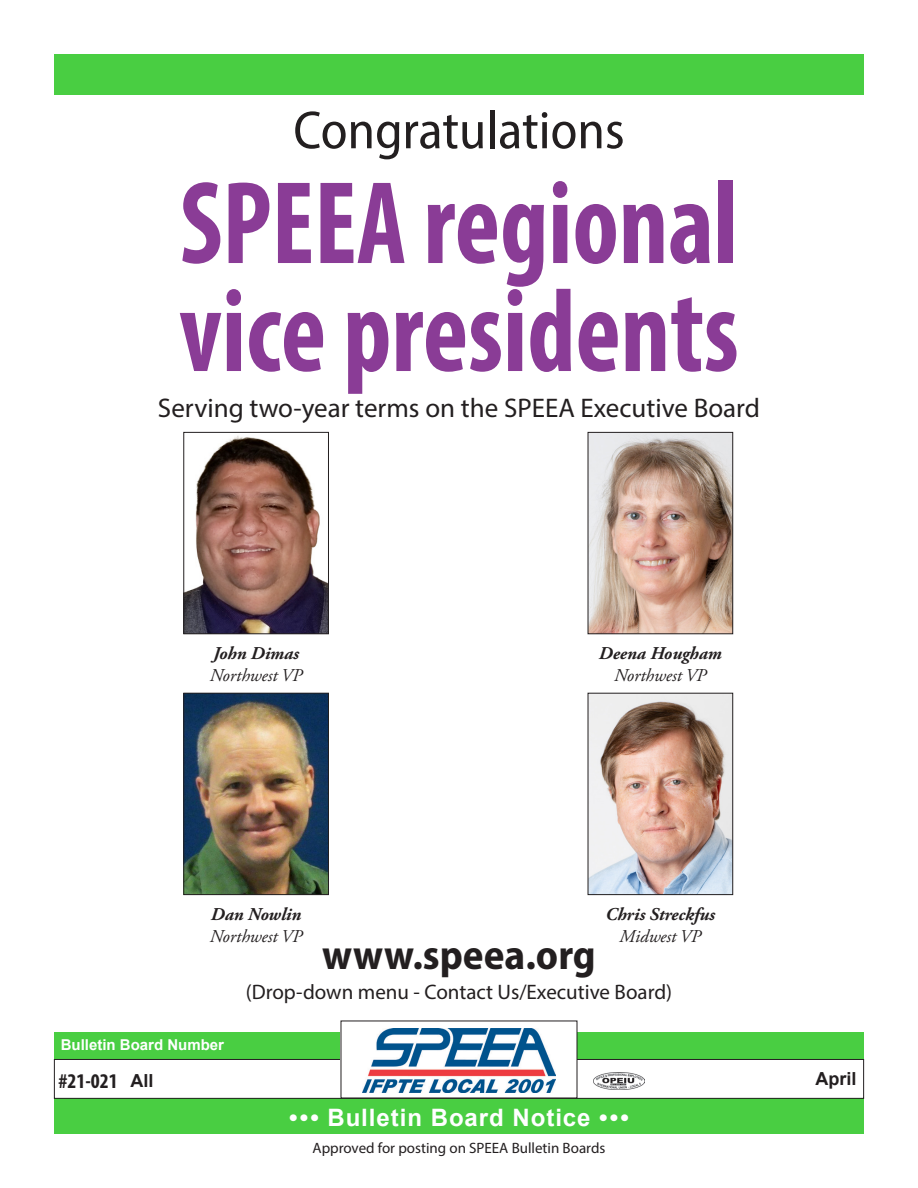
<style>
.page{position:relative;width:918px;height:1188px;background:#fff}
.page>*{position:absolute;margin:0;border:0;box-sizing:border-box;transform-origin:0 0}
.t1{font:700 condensed 118.8px/108px "Myriad Pro";color:#8a3c96;scale:.91 1}
.t2{font:semi-condensed 54px "Myriad Pro";color:#231f20}
.t3{font:700 semi-condensed 42px "Myriad Pro";color:#231f20}
.t4{font:27px "Myriad Pro";color:#231f20}
.t5{font:700 24px "Arial";letter-spacing:.04em;color:#fff}
.t6{font:21px "Myriad Pro";color:#231f20}
.t7{font:700 condensed 21px "Myriad Pro";color:#231f20}
.t8{font:italic 700 18px "Adobe Garamond Pro";color:#231f20}
.t9{font:italic 18px "Adobe Garamond Pro";color:#231f20}
.t10{font:700 18px "Arial";color:#231f20}
.t11{font:15px "Myriad Pro";color:#231f20}
.t12{font:700 15px "Arial";color:#fff}
</style>
<div class="page">
<div style="left:54px;top:1033px;width:810px;height:101px;background:#49ce42"></div>
<div style="left:54px;top:1059px;width:810px;height:39px;background:#fff"></div>
<div style="left:54px;top:1059px;width:810px;height:40px;border:1px solid #231f20"></div>
<div style="left:54px;top:54px;width:810px;height:40px;background:#49ce42"></div>
<img style="left:594px;top:1073px;width:50px;height:17px">
<div style="left:341px;top:1021px;width:236px;height:77px;background:#fff"></div>
<img style="left:363px;top:1028px;width:192px;height:64px">
<img style="left:185px;top:435px;width:142px;height:197px">
<div style="left:183px;top:432px;width:146px;height:202px;border:1px solid #231f20"></div>
<img style="left:590px;top:434px;width:141px;height:198px">
<div style="left:588px;top:432px;width:145px;height:202px;border:1px solid #231f20"></div>
<img style="left:185px;top:695px;width:142px;height:198px">
<div style="left:183px;top:693px;width:146px;height:202px;border:1px solid #231f20"></div>
<img style="left:590px;top:695px;width:141px;height:198px">
<div style="left:588px;top:693px;width:145px;height:202px;border:1px solid #231f20"></div>
<p class="t2" style="left:293px;top:97px;width:333px">Congratulations</p>
<p class="t1" style="left:179px;top:167px;width:616px">SPEEA regional vice presidents</p>
<p class="t4" style="left:158px;top:391px;width:604px">Serving two-year terms on the SPEEA Executive Board</p>
<p class="t8" style="left:213px;top:643px;width:87px">John Dimas</p>
<p class="t9" style="left:210px;top:664px;width:94px">Northwest VP</p>
<p class="t8" style="left:211px;top:904px;width:92px">Dan Nowlin</p>
<p class="t9" style="left:210px;top:925px;width:94px">Northwest VP</p>
<p class="t8" style="left:599px;top:643px;width:124px">Deena Hougham</p>
<p class="t9" style="left:614px;top:664px;width:94px">Northwest VP</p>
<p class="t8" style="left:606px;top:904px;width:111px">Chris Streckfus</p>
<p class="t9" style="left:620px;top:925px;width:83px">Midwest VP</p>
<p class="t3" style="left:322px;top:928px;width:275px">www.speea.org</p>
<p class="t6" style="left:246px;top:979px;width:428px">(Drop-down menu - Contact Us/Executive Board)</p>
<p class="t12" style="left:61px;top:1035px;width:165px">Bulletin Board Number</p>
<p class="t10" style="left:130px;top:1068px;width:25px">All</p>
<p class="t7" style="left:59px;top:1067px;width:61px">#21-021</p>
<p class="t10" style="left:815px;top:1066px;width:43px">April</p>
<p class="t5" style="left:289px;top:1101px;width:341px">••• Bulletin Board Notice •••</p>
<p class="t11" style="left:313px;top:1138px;width:294px">Approved for posting on SPEEA Bulletin Boards</p>
</div>
